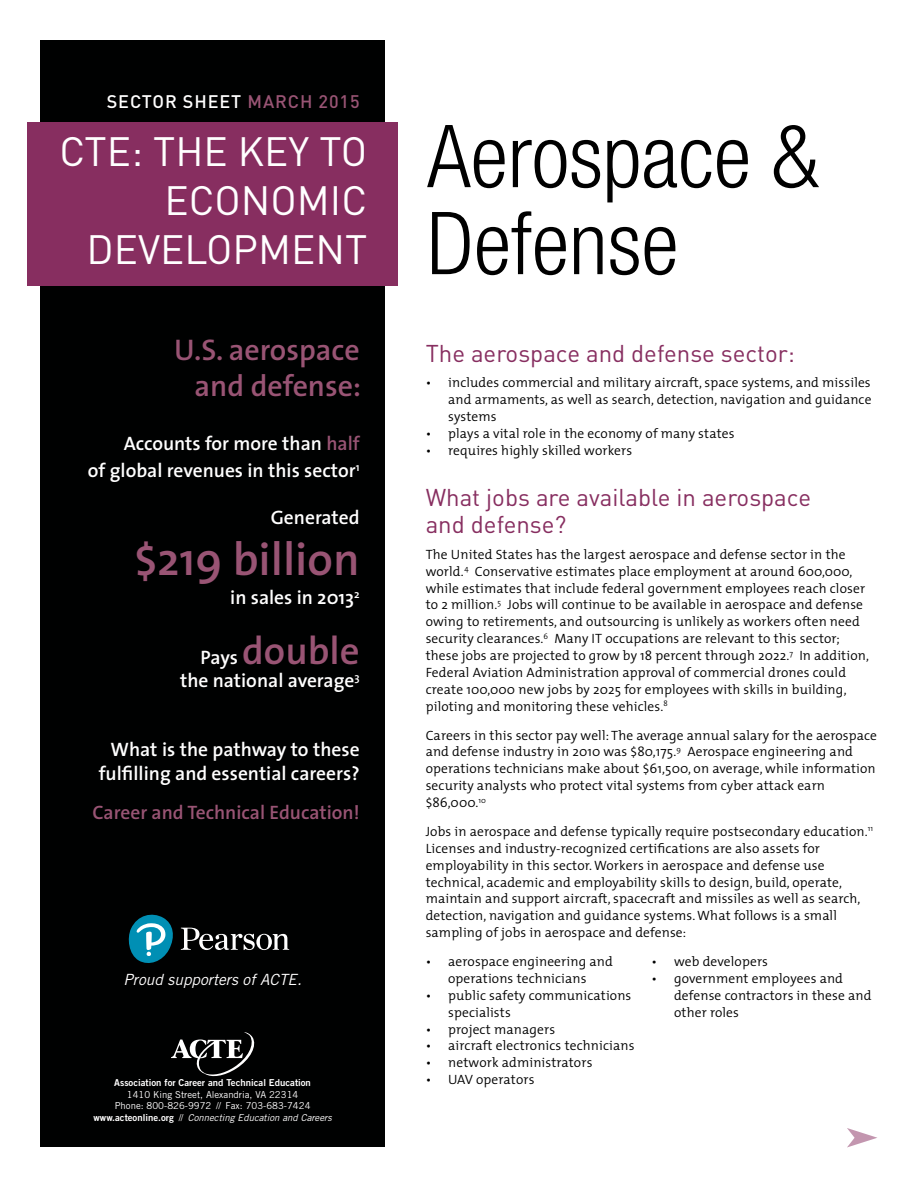
<style>
.page{position:relative;width:918px;height:1188px;background:#fff}
.page>*{position:absolute;margin:0;border:0;box-sizing:border-box;transform-origin:0 0}
.t1{font:300 condensed 87px/87px "Helvetica Neue";color:#000}
.t2{font:600 46.5px "The Sans";color:#995474}
.t3{font:40.5px/48.6px "DIN";color:#fff;text-align:right}
.t4{font:600 39px "The Sans";color:#995474}
.t5{font:600 30px/36px "The Sans";color:#995474;text-align:right}
.t6{font:24px/27px "DIN";color:#872e60}
.t7{font:600 19.5px/27px "The Sans";color:#fff;text-align:right}
.t8{font:600 19.5px "The Sans";color:#995474}
.t9{font:500 18px "DIN";letter-spacing:.05em;color:#fff}
.t10{font:italic 15.45px "Trade Gothic LT Std";color:#fff}
.t11{font:300 13.5px/16.8px "The Mix";letter-spacing:.01em;color:#000}
.t12{font:9.6px/11.4px "Trade Gothic LT Std";color:#fff;text-align:center}
.t13{font:9.6px "Trade Gothic LT Std Bd 2";color:#fff}
.s1{color:#995474}
.s2{font-size:19.5px;color:#fff}
.s3{font-family:"Trade Gothic LT Std Bd 2"}
.s4{font-style:italic}
</style>
<div class="page">
<div style="left:40px;top:40px;width:345px;height:1108px;background:#000101"></div>
<div style="left:27px;top:122px;width:371px;height:164px;background:#872e60"></div>
<svg style="left:847px;top:1128px;width:30px;height:19px"></svg>
<svg style="left:171px;top:1033px;width:83px;height:43px"></svg>
<svg style="left:128px;top:914px;width:161px;height:49px"></svg>
<h3 class="t9" style="left:107px;top:90px;width:254px">SECTOR SHEET <span class="s1">MARCH 2015</span></h3>
<h3 class="t3" style="left:60px;top:127px;width:309px">CTE: THE KEY TO<br>ECONOMIC<br>DEVELOPMENT</h3>
<h3 class="t5" style="left:174px;top:331px;width:188px">U.S. aerospace and defense:</h3>
<h3 class="t7" style="left:88px;top:430px;width:273px">Accounts for more than <span class="s1">half<br></span>of global revenues in this sector<sup>1</sup></h3>
<h3 class="t7" style="left:271px;top:503px;width:90px">Generated</h3>
<h2 class="t2" style="left:134px;top:520px;width:227px">$219 billion</h2>
<h3 class="t7" style="left:230px;top:584px;width:131px">in sales in 2013<sup>2</sup></h3>
<h3 class="t4" style="left:201px;top:618px;width:161px"><span class="s2">Pays</span> double</h3>
<h3 class="t7" style="left:180px;top:667px;width:181px">the national average<sup>3</sup></h3>
<h3 class="t7" style="left:99px;top:737px;width:262px;line-height:23.4px">What is the pathway to these fulfilling and essential careers?</h3>
<h3 class="t8" style="left:93px;top:796px;width:269px">Career and Technical Education!</h3>
<p class="t10" style="left:124px;top:970px;width:180px">Proud supporters of ACTE.</p>
<p class="t13" style="left:114px;top:1077px;width:198px">Association for Career and Technical Education</p>
<p class="t12" style="left:94px;top:1088px;width:240px">1410 King Street, Alexandria, VA 22314<br>Phone: 800-826-9972 // Fax: 703-683-7424 <span class="s3">www.acteonline.org</span> // <span class="s4">Connecting Education and Careers</span></p>
<h1 class="t1" style="left:427px;top:112px;width:393px">Aerospace &amp;<br>Defense</h1>
<h3 class="t6" style="left:426px;top:339px;width:371px">The aerospace and defense sector:</h3>
<p class="t11" style="left:448px;top:374px;width:425px;text-align:justify;text-indent:-23px">• includes commercial and military aircraft, space systems, and missiles and armaments, as well as search, detection, navigation and guidance systems</p>
<p class="t11" style="left:426px;top:425px;width:310px">• plays a vital role in the economy of many states</p>
<p class="t11" style="left:426px;top:442px;width:208px">• requires highly skilled workers</p>
<h3 class="t6" style="left:426px;top:483px;width:387px">What jobs are available in aerospace and defense?</h3>
<p class="t11" style="left:426px;top:545px;width:445px">The United States has the largest aerospace and defense sector in the world.<sup>4</sup> Conservative estimates place employment at around 600,000, while estimates that include federal government employees reach closer to 2 million.<sup>5</sup> Jobs will continue to be available in aerospace and defense owing to retirements, and outsourcing is unlikely as workers often need security clearances.<sup>6</sup> Many IT occupations are relevant to this sector; these jobs are projected to grow by 18 percent through 2022.<sup>7</sup> In addition, Federal Aviation Administration approval of commercial drones could create 100,000 new jobs by 2025 for employees with skills in building, piloting and monitoring these vehicles.<sup>8</sup></p>
<p class="t11" style="left:426px;top:726px;width:453px">Careers in this sector pay well: The average annual salary for the aerospace and defense industry in 2010 was $80,175.<sup>9</sup> Aerospace engineering and operations technicians make about $61,500, on average, while information security analysts who protect vital systems from cyber attack earn $86,000.<sup>10</sup></p>
<p class="t11" style="left:426px;top:823px;width:449px">Jobs in aerospace and defense typically require postsecondary education.<sup>11<br></sup>Licenses and industry-recognized certifications are also assets for employability in this sector. Workers in aerospace and defense use technical, academic and employability skills to design, build, operate, maintain and support aircraft, spacecraft and missiles as well as search, detection, navigation and guidance systems. What follows is a small sampling of jobs in aerospace and defense:</p>
<p class="t11" style="left:426px;top:953px;width:189px;text-align:center">• aerospace engineering and operations technicians</p>
<p class="t11" style="left:448px;top:986px;width:185px;text-indent:-23px">• public safety communications specialists</p>
<p class="t11" style="left:426px;top:1020px;width:131px">• project managers</p>
<p class="t11" style="left:426px;top:1037px;width:210px">• aircraft electronics technicians</p>
<p class="t11" style="left:426px;top:1054px;width:168px">• network administrators</p>
<p class="t11" style="left:426px;top:1071px;width:110px">• UAV operators</p>
<p class="t11" style="left:652px;top:953px;width:118px">• web developers</p>
<p class="t11" style="left:674px;top:969px;width:199px;text-indent:-23px">• government employees and defense contractors in these and other roles</p>
</div>
